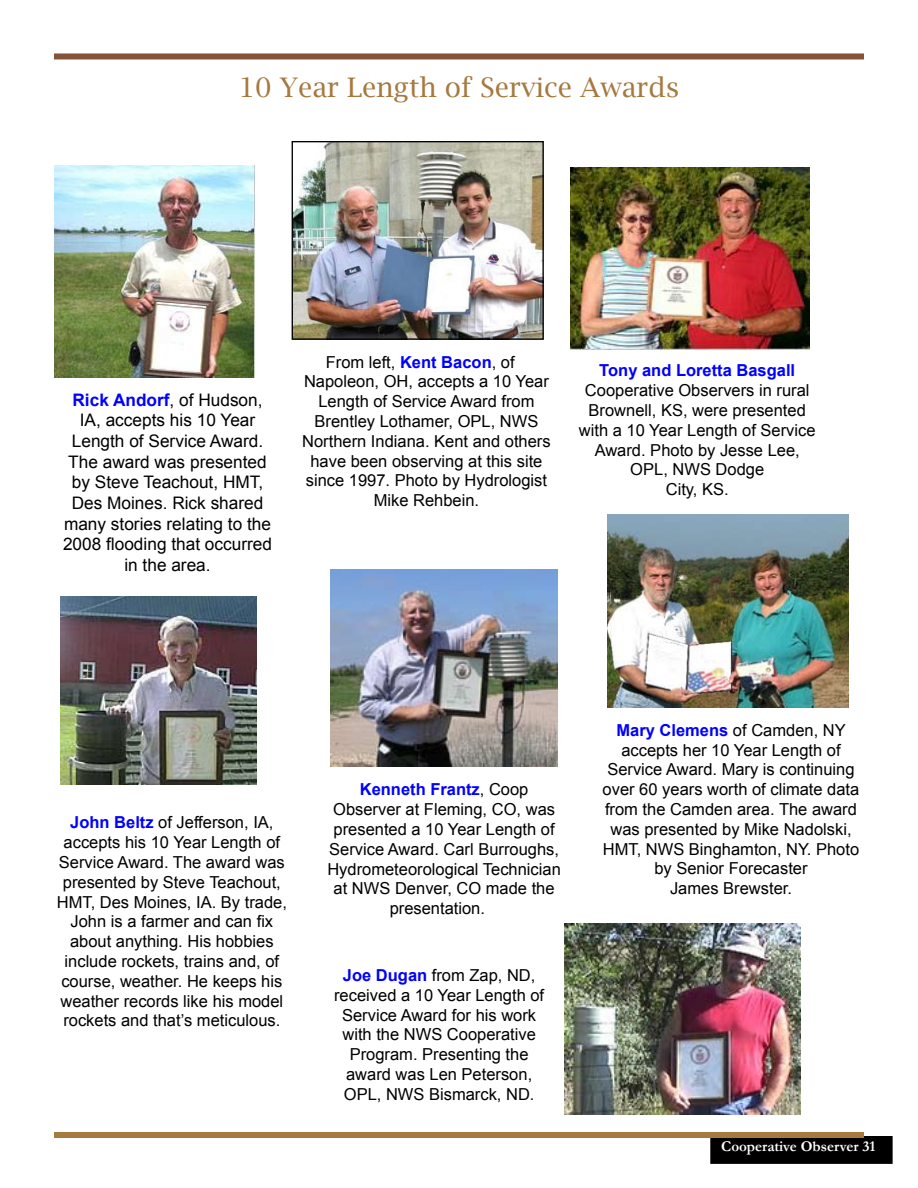
<style>
.page{position:relative;width:918px;height:1188px;background:#fff}
.page>*{position:absolute;margin:0;border:0;box-sizing:border-box;transform-origin:0 0}
.t1{font:27px "Lucida Bright";color:#a5793f}
.t2{font:17.25px/20.7px "Arial";color:#000;text-align:center}
.t3{font:16.5px/19.8px "Arial";color:#000;text-align:center}
.t4{font:700 16.5px "Arial";color:#00f}
.t5{font:700 15px "Garamond";color:#fff}
.s1{font-weight:700;color:#00f}
.s2{font-weight:400;color:#000}
</style>
<div class="page">
<div style="left:711px;top:1137px;width:181px;height:26px;background:#000"></div>
<div style="left:710px;top:1136px;width:183px;height:28px;border:2px solid #000"></div>
<div style="left:54px;top:1132px;width:810px;height:6px;background:#a5793f"></div>
<div style="left:54px;top:53px;width:810px;height:6px;background:#845339"></div>
<img style="left:330px;top:570px;width:228px;height:197px">
<img style="left:571px;top:167px;width:239px;height:182px">
<img style="left:61px;top:597px;width:196px;height:188px">
<img style="left:608px;top:514px;width:241px;height:194px">
<img style="left:294px;top:143px;width:248px;height:195px">
<div style="left:292px;top:141px;width:252px;height:199px;border:1px solid #000"></div>
<img style="left:54px;top:165px;width:200px;height:213px">
<img style="left:564px;top:923px;width:237px;height:192px">
<h1 class="t1" style="left:239px;top:72px;width:442px">10 Year Length of Service Awards</h1>
<p class="t2" style="left:63px;top:389px;width:211px"><span class="s1">Rick Andorf</span>, of Hudson,<br>IA, accepts his 10 Year<br>Length of Service Award.<br>The award was presented by Steve Teachout, HMT,<br>Des Moines. Rick shared many stories relating to the<br>2008 flooding that occurred in the area.</p>
<p class="t3" style="left:326px;top:352px;width:190px">From left, <span class="s1">Kent Bacon</span>, of</p>
<p class="t3" style="left:304px;top:372px;width:246px">Napoleon, OH, accepts a 10 Year</p>
<p class="t3" style="left:318px;top:392px;width:218px">Length of Service Award from</p>
<p class="t3" style="left:315px;top:411px;width:225px">Brentley Lothamer, OPL, NWS</p>
<p class="t3" style="left:302px;top:431px;width:250px">Northern Indiana. Kent and others</p>
<p class="t3" style="left:310px;top:451px;width:234px">have been observing at this site</p>
<p class="t3" style="left:306px;top:471px;width:243px">since 1997. Photo by Hydrologist</p>
<p class="t3" style="left:374px;top:491px;width:107px">Mike Rehbein.</p>
<p class="t4" style="left:599px;top:360px;width:197px">Tony and Loretta Basgall</p>
<p class="t3" style="left:579px;top:381px;width:238px">Cooperative Observers in rural<br>Brownell, KS, were presented with a 10 Year Length of Service<br>Award. Photo by Jesse Lee,<br>OPL, NWS Dodge<br>City, KS.</p>
<p class="t3" style="left:57px;top:813px;width:232px"><span class="s1">John Beltz</span> of Jefferson, IA, accepts his 10 Year Length of<br>Service Award. The award was presented by Steve Teachout,<br>HMT, Des Moines, IA. By trade,<br>John is a farmer and can fix about anything. His hobbies include rockets, trains and, of course, weather. He keeps his weather records like his model rockets and that’s meticulous.</p>
<p class="t4" style="left:360px;top:779px;width:170px">Kenneth Frantz<span class="s2">, Coop</span></p>
<p class="t3" style="left:333px;top:800px;width:223px">Observer at Fleming, CO, was</p>
<p class="t3" style="left:334px;top:819px;width:223px">presented a 10 Year Length of</p>
<p class="t3" style="left:329px;top:839px;width:231px">Service Award. Carl Burroughs,</p>
<p class="t3" style="left:327px;top:859px;width:235px">Hydrometeorological Technician</p>
<p class="t3" style="left:334px;top:879px;width:223px">at NWS Denver, CO made the</p>
<p class="t3" style="left:390px;top:899px;width:97px">presentation.</p>
<p class="t3" style="left:334px;top:965px;width:212px"><span class="s1">Joe Dugan</span> from Zap, ND, received a 10 Year Length of<br>Service Award for his work with the NWS Cooperative<br>Program. Presenting the award was Len Peterson,<br>OPL, NWS Bismarck, ND.</p>
<p class="t3" style="left:603px;top:720px;width:258px"><span class="s1">Mary Clemens</span> of Camden, NY accepts her 10 Year Length of<br>Service Award. Mary is continuing over 60 years worth of climate data from the Camden area. The award was presented by Mike Nadolski,<br>HMT, NWS Binghamton, NY. Photo by Senior Forecaster<br>James Brewster.</p>
<p class="t5" style="left:721px;top:1136px;width:156px">Cooperative Observer 31</p>
</div>
